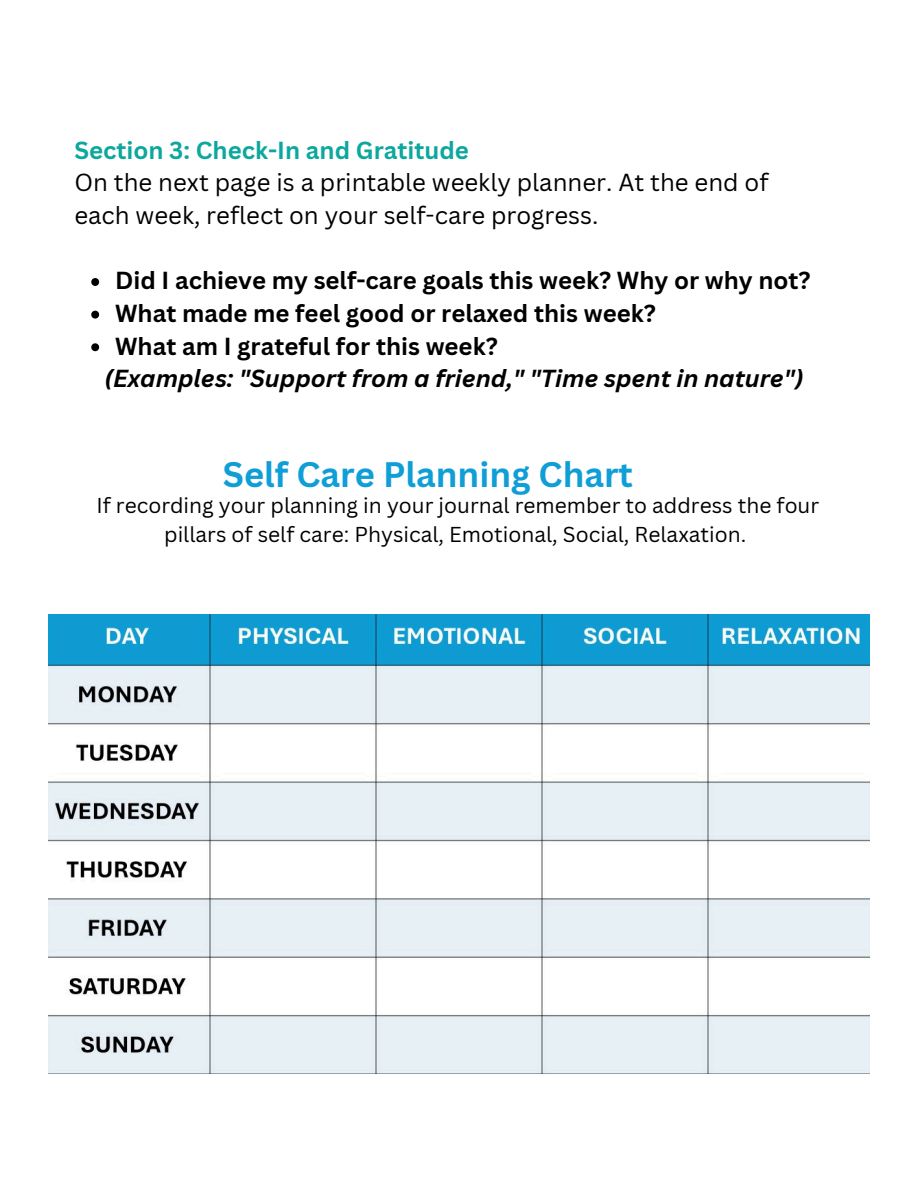
<style>
.page{position:relative;width:918px;height:1188px;background:#fff}
.page>*{position:absolute;margin:0;border:0;box-sizing:border-box;transform-origin:0 0}
.t1{font:700 34.5px "Canva Sans";color:#0f9ed6}
.t2{font:24px/32.7px "Canva Sans";color:#000}
.t3{font:700 24px "Canva Sans";color:#000}
.t4{font:italic 700 24px "Canva Sans";color:#000}
.t5{font:21px/29.2px "Canva Sans";color:#000;text-align:center}
.s1{font-weight:700;color:#0ca79e}
</style>
<div class="page">
<svg style="left:91px;top:278px;width:8px;height:8px"></svg>
<svg style="left:91px;top:311px;width:8px;height:8px"></svg>
<svg style="left:91px;top:343px;width:8px;height:8px"></svg>
<img style="left:48px;top:615px;width:822px;height:459px">
<h3 class="t2" style="left:74px;top:133px;width:696px"><span class="s1">Section 3: Check-In and Gratitude<br></span>On the next page is a printable weekly planner. At the end of each week, reflect on your self-care progress.</h3>
<p class="t3" style="left:115px;top:264px;width:697px">Did I achieve my self-care goals this week? Why or why not?</p>
<p class="t3" style="left:115px;top:296px;width:542px">What made me feel good or relaxed this week?</p>
<p class="t3" style="left:115px;top:329px;width:384px">What am I grateful for this week?</p>
<p class="t4" style="left:105px;top:362px;width:701px">(Examples: "Support from a friend," "Time spent in nature")</p>
<h1 class="t1" style="left:223px;top:450px;width:412px">Self Care Planning Chart</h1>
<p class="t5" style="left:96px;top:490px;width:724px">If recording your planning in your journal remember to address the four pillars of self care: Physical, Emotional, Social, Relaxation.</p>
</div>
